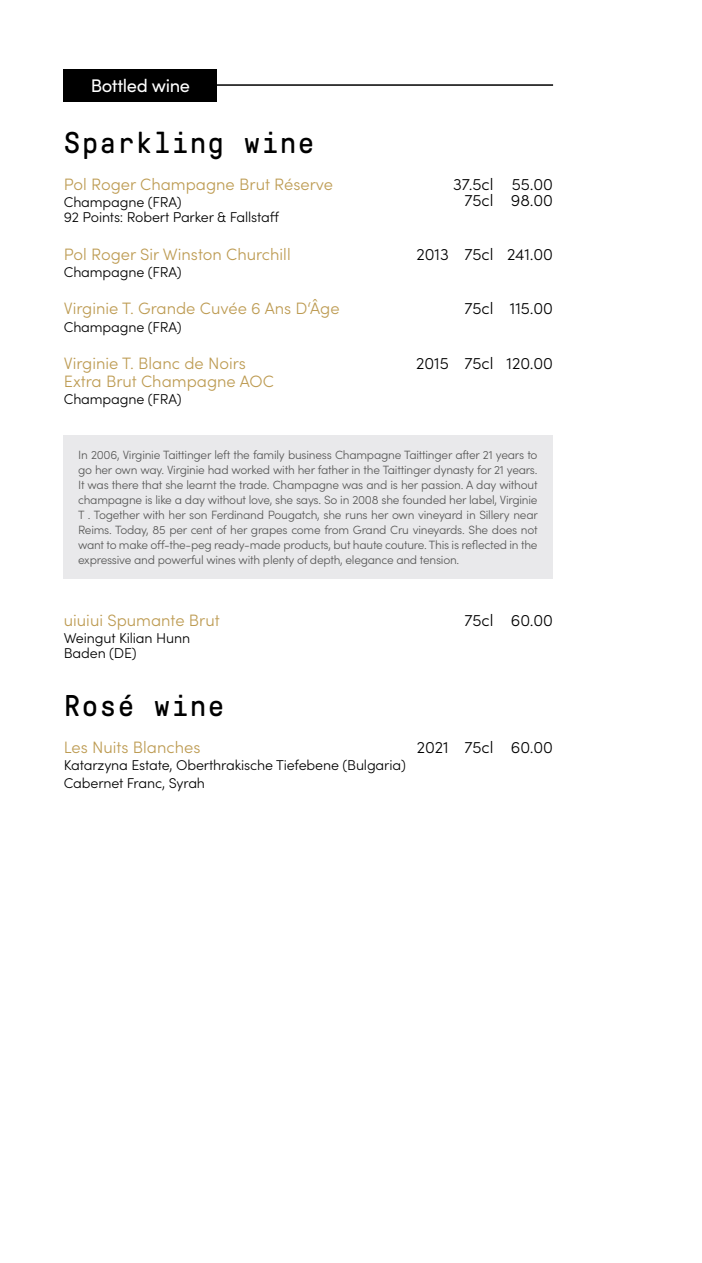
<style>
.page{position:relative;width:702px;height:1263px;background:#fff}
.page>*{position:absolute;margin:0;border:0;box-sizing:border-box;transform-origin:0 0}
.t1{font:30px "GT Pressura Mono";letter-spacing:.05em;color:#000}
.t2{font:18.3px "Sofia Pro";letter-spacing:-.02em;color:#fff}
.t3{font:300 16.5px/18px "Sofia Pro";color:#bd9b52}
.t4{font:300 16.5px/15.6px "Sofia Pro";color:#000}
.t5{font:300 14.25px/15px "Sofia Pro";letter-spacing:-.01em;color:#000}
.t6{font:300 12px/15px "Sofia Pro";letter-spacing:-.02em;color:#575756;text-align:justify}
</style>
<div class="page">
<hr style="left:213px;top:84px;width:340px;height:2px;background:#000">
<div style="left:64px;top:69px;width:153px;height:32px;background:#000"></div>
<div style="left:63px;top:435px;width:489px;height:144px;background:#e9e9eb"></div>
<h2 class="t2" style="left:91px;top:72px;width:101px">Bottled wine</h2>
<h1 class="t1" style="left:64px;top:126px;width:252px">Sparkling wine</h1>
<h3 class="t3" style="left:64px;top:174px;width:271px">Pol Roger Champagne Brut Réserve</h3>
<p class="t5" style="left:64px;top:194px;width:217px">Champagne (FRA)<br>92 Points: Robert Parker &amp; Fallstaff</p>
<h3 class="t4" style="left:453px;top:176px;width:42px;text-align:right">37.5cl<br>75cl</h3>
<h3 class="t4" style="left:511px;top:176px;width:44px">55.00<br>98.00</h3>
<h3 class="t3" style="left:64px;top:244px;width:228px">Pol Roger Sir Winston Churchill</h3>
<p class="t5" style="left:64px;top:264px;width:119px">Champagne (FRA)</p>
<h3 class="t4" style="left:416px;top:245px;width:34px">2013</h3>
<h3 class="t4" style="left:464px;top:245px;width:30px">75cl</h3>
<h3 class="t4" style="left:507px;top:245px;width:47px">241.00</h3>
<h3 class="t3" style="left:64px;top:299px;width:277px">Virginie T. Grande Cuvée 6 Ans D‘Âge</h3>
<p class="t5" style="left:64px;top:318px;width:119px">Champagne (FRA)</p>
<h3 class="t3" style="left:64px;top:353px;width:212px">Virginie T. Blanc de Noirs<br>Extra Brut Champagne AOC</h3>
<p class="t5" style="left:64px;top:391px;width:119px">Champagne (FRA)</p>
<h3 class="t4" style="left:416px;top:355px;width:34px">2015</h3>
<h3 class="t4" style="left:464px;top:300px;width:30px">75cl</h3>
<h3 class="t4" style="left:510px;top:300px;width:45px">115.00</h3>
<h3 class="t4" style="left:464px;top:355px;width:30px">75cl</h3>
<h3 class="t4" style="left:506px;top:355px;width:48px">120.00</h3>
<p class="t6" style="left:78px;top:447px;width:461px">In 2006, Virginie Taittinger left the family business Champagne Taittinger after 21 years to go her own way. Virginie had worked with her father in the Taittinger dynasty for 21 years.<br>It was there that she learnt the trade. Champagne was and is her passion. A day without champagne is like a day without love, she says. So in 2008 she founded her label, Virginie T . Together with her son Ferdinand Pougatch, she runs her own vineyard in Sillery near Reims. Today, 85 per cent of her grapes come from Grand Cru vineyards. She does not want to make off-the-peg ready-made products, but haute couture. This is reflected in the expressive and powerful wines with plenty of depth, elegance and tension.</p>
<h3 class="t3" style="left:64px;top:610px;width:157px">uiuiui Spumante Brut</h3>
<p class="t5" style="left:64px;top:630px;width:128px">Weingut Kilian Hunn<br>Baden (DE)</p>
<h3 class="t4" style="left:464px;top:611px;width:90px">75cl 60.00</h3>
<h1 class="t1" style="left:64px;top:689px;width:162px">Rosé wine</h1>
<h3 class="t3" style="left:64px;top:738px;width:138px">Les Nuits Blanches</h3>
<p class="t5" style="left:64px;top:756px;width:343px;line-height:17.1px">Katarzyna Estate, Oberthrakische Tiefebene (Bulgaria)<br>Cabernet Franc, Syrah</p>
<h3 class="t4" style="left:417px;top:739px;width:138px">2021 75cl 60.00</h3>
</div>
